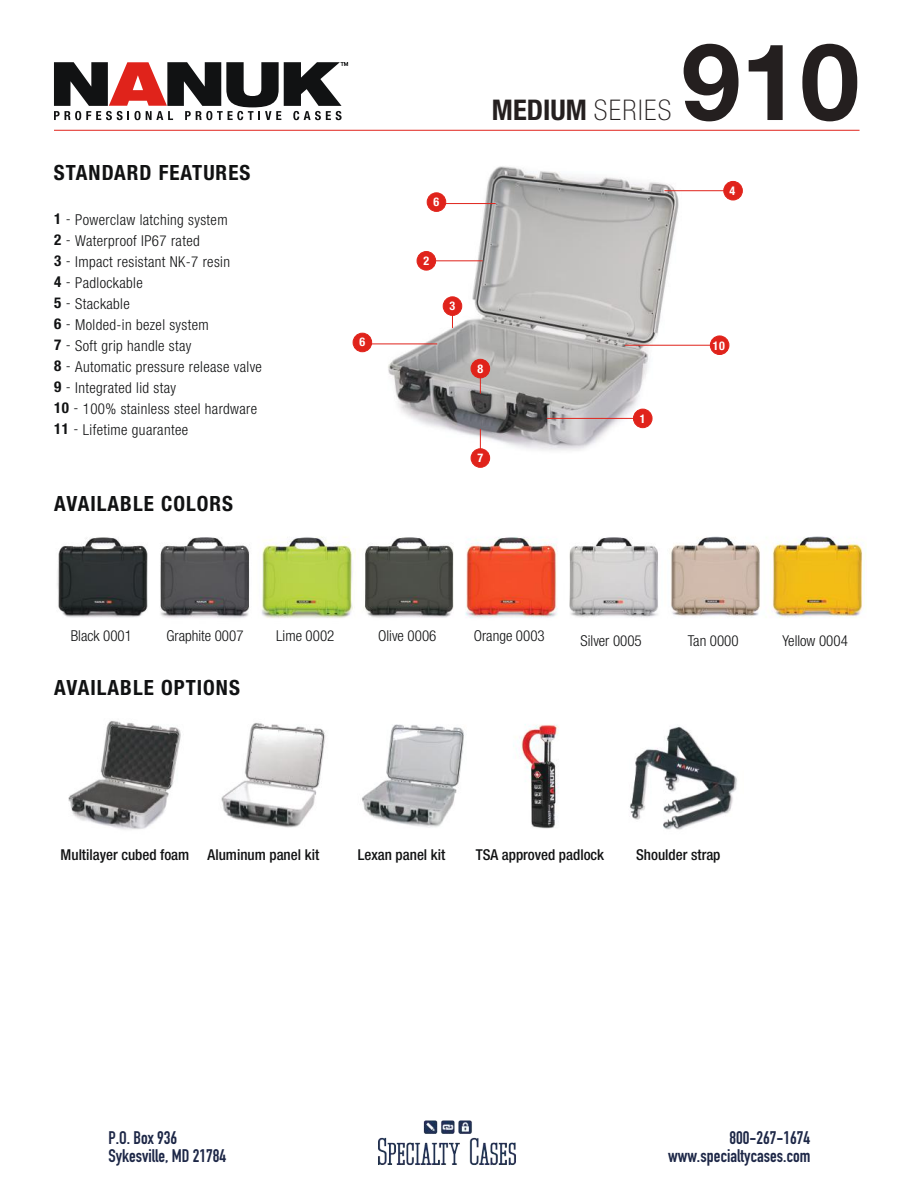
<style>
.page{position:relative;width:918px;height:1188px;background:#fff}
.page>*{position:absolute;margin:0;border:0;box-sizing:border-box;transform-origin:0 0}
.t1{font:700 106.8px "Helvetica Neue";color:#241f1f}
.t2{font:700 condensed 28.5px "Helvetica Neue LT Std";color:#241f1f}
.t3{font:700 condensed 21px "Helvetica Neue LT Std";letter-spacing:.05em;color:#111213}
.t4{font:700 18px/18px "DIN Condensed";color:#1d2747;text-align:right}
.t5{font:300 condensed 15px/21px "Helvetica Neue LT Std";letter-spacing:.025em;color:#111213}
.t6{font:500 condensed 15px "Helvetica Neue LT Std";color:#111213}
.t7{font:300 condensed 15px "Helvetica Neue LT Std";color:#111213}
.t8{font:700 condensed 12px "Helvetica Neue LT Std";color:#fff}
.s1{font-weight:700}
.s2{font-weight:100}
</style>
<div class="page">
<img style="left:57px;top:536px;width:809px;height:82px">
<img style="left:352px;top:166px;width:391px;height:302px">
<hr style="left:54px;top:130px;width:806px;height:1px;background:#e0231b">
<img style="left:68px;top:721px;width:669px;height:109px">
<hr style="left:547px;top:418px;width:105px;height:1px;background:#e0231b">
<hr style="left:480px;top:429px;width:1px;height:31px;background:#e0231b">
<svg style="left:480px;top:378px;width:1px;height:16px"></svg>
<hr style="left:664px;top:190px;width:69px;height:1px;background:#e0231b">
<hr style="left:625px;top:345px;width:95px;height:1px;background:#e0231b">
<hr style="left:426px;top:260px;width:57px;height:1px;background:#e0231b">
<hr style="left:362px;top:344px;width:75px;height:1px;background:#e0231b">
<div style="left:417px;top:252px;width:19px;height:18px;background:#e0231b;border-radius:50%"></div>
<div style="left:417px;top:251px;width:19px;height:19px;border:1px solid #e0231b;border-radius:50%"></div>
<div style="left:353px;top:333px;width:19px;height:19px;background:#e0231b;border-radius:50%"></div>
<div style="left:353px;top:333px;width:19px;height:19px;border:1px solid #e0231b;border-radius:50%"></div>
<div style="left:633px;top:409px;width:19px;height:19px;background:#e0231b;border-radius:50%"></div>
<div style="left:633px;top:409px;width:19px;height:19px;border:1px solid #e0231b;border-radius:50%"></div>
<div style="left:471px;top:359px;width:19px;height:19px;background:#e0231b;border-radius:50%"></div>
<div style="left:471px;top:359px;width:19px;height:19px;border:1px solid #e0231b;border-radius:50%"></div>
<div style="left:471px;top:449px;width:19px;height:18px;background:#e0231b;border-radius:50%"></div>
<div style="left:471px;top:448px;width:19px;height:20px;border:1px solid #e0231b;border-radius:50%"></div>
<div style="left:710px;top:336px;width:19px;height:19px;background:#e0231b;border-radius:50%"></div>
<div style="left:710px;top:336px;width:19px;height:19px;border:1px solid #e0231b;border-radius:50%"></div>
<div style="left:724px;top:181px;width:18px;height:19px;background:#e0231b;border-radius:50%"></div>
<div style="left:723px;top:181px;width:20px;height:19px;border:1px solid #e0231b;border-radius:50%"></div>
<hr style="left:436px;top:203px;width:60px;height:1px;background:#e0231b">
<div style="left:427px;top:193px;width:19px;height:18px;background:#e0231b;border-radius:50%"></div>
<div style="left:427px;top:192px;width:19px;height:20px;border:1px solid #e0231b;border-radius:50%"></div>
<svg style="left:452px;top:316px;width:1px;height:12px"></svg>
<div style="left:443px;top:297px;width:19px;height:18px;background:#e0231b;border-radius:50%"></div>
<div style="left:443px;top:296px;width:19px;height:20px;border:1px solid #e0231b;border-radius:50%"></div>
<svg style="left:54px;top:62px;width:294px;height:58px"></svg>
<img style="left:378px;top:1120px;width:138px;height:46px">
<h3 class="t3" style="left:54px;top:160px;width:198px">STANDARD FEATURES</h3>
<p class="t5" style="left:54px;top:209px;width:209px"><span class="s1">1</span> - Powerclaw latching system<br><span class="s1">2</span> - Waterproof IP67 rated<br><span class="s1">3</span> - Impact resistant NK-7 resin<br><span class="s1">4</span> - Padlockable<br><span class="s1">5</span> - Stackable<br><span class="s1">6</span> - Molded-in bezel system<br><span class="s1">7</span> - Soft grip handle stay<br><span class="s1">8</span> - Automatic pressure release valve<br><span class="s1">9</span> - Integrated lid stay<br><span class="s1">10</span> - 100% stainless steel hardware<br><span class="s1">11</span> - Lifetime guarantee</p>
<h3 class="t3" style="left:54px;top:491px;width:181px">AVAILABLE COLORS</h3>
<p class="t8" style="left:359px;top:335px;width:7px">6</p>
<h2 class="t2" style="left:492px;top:93px;width:181px">MEDIUM <span class="s2">SERIES</span></h2>
<h1 class="t1" style="left:681px;top:-2px;width:180px">910</h1>
<p class="t8" style="left:434px;top:195px;width:7px">6</p>
<p class="t8" style="left:423px;top:253px;width:7px">2</p>
<p class="t8" style="left:450px;top:299px;width:7px">3</p>
<p class="t8" style="left:477px;top:361px;width:7px">8</p>
<p class="t8" style="left:477px;top:451px;width:7px">7</p>
<p class="t8" style="left:640px;top:411px;width:7px">1</p>
<p class="t8" style="left:730px;top:183px;width:7px">4</p>
<p class="t8" style="left:713px;top:338px;width:14px">10</p>
<p class="t7" style="left:71px;top:627px;width:63px">Black 0001</p>
<p class="t7" style="left:166px;top:627px;width:79px">Graphite 0007</p>
<p class="t7" style="left:276px;top:627px;width:60px">Lime 0002</p>
<p class="t7" style="left:378px;top:627px;width:60px">Olive 0006</p>
<p class="t7" style="left:474px;top:627px;width:73px">Orange 0003</p>
<h3 class="t3" style="left:54px;top:675px;width:187px">AVAILABLE OPTIONS</h3>
<p class="t7" style="left:581px;top:632px;width:63px">Silver 0005</p>
<p class="t5" style="left:688px;top:630px;width:53px">Tan 0000</p>
<p class="t7" style="left:782px;top:632px;width:67px">Yellow 0004</p>
<p class="t6" style="left:61px;top:846px;width:260px">Multilayer cubed foam Aluminum panel kit</p>
<p class="t6" style="left:358px;top:846px;width:89px">Lexan panel kit</p>
<p class="t6" style="left:476px;top:846px;width:130px">TSA approved padlock</p>
<p class="t6" style="left:636px;top:846px;width:86px">Shoulder strap</p>
<p class="t4" style="left:108px;top:1129px;width:119px;text-align:left">P.O. Box 936<br>Sykesville, MD 21784</p>
<p class="t4" style="left:668px;top:1129px;width:144px">800-267-1674 www.specialtycases.com</p>
</div>
